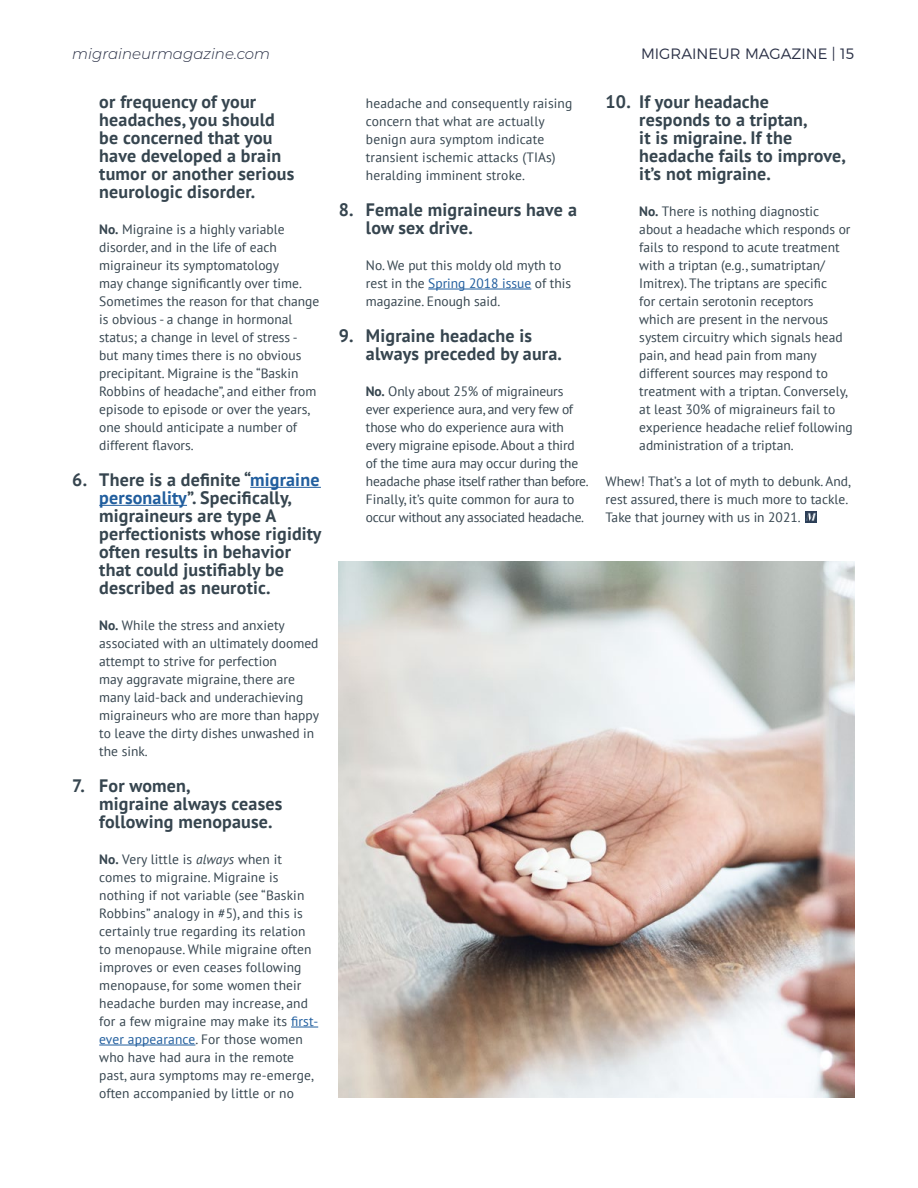
<style>
.page{position:relative;width:918px;height:1188px;background:#fff}
.page>*{position:absolute;margin:0;border:0;box-sizing:border-box;transform-origin:0 0}
.t1{font:700 18px/18px "PT Sans";letter-spacing:.01em;color:#36454f}
.t2{font:italic 300 15px "Montserrat";color:#292f45}
.t3{font:300 15px "Montserrat";color:#292f45}
.t4{font:13.5px/18px "PT Sans";color:#36454f}
.s1{font-weight:700}
.s2{color:#215e9e}
.s3{font-style:italic}
</style>
<div class="page">
<img style="left:339px;top:562px;width:515px;height:536px">
<hr style="left:250px;top:487px;width:71px;height:1px;background:#215e9e">
<hr style="left:99px;top:505px;width:88px;height:1px;background:#215e9e">
<svg style="left:291px;top:1027px;width:27px;height:1px"></svg>
<hr style="left:99px;top:1045px;width:96px;height:1px;background:#215e9e">
<hr style="left:428px;top:289px;width:103px;height:1px;background:#215e9e">
<svg style="left:806px;top:512px;width:10px;height:11px"></svg>
<p class="t2" style="left:72px;top:43px;width:199px">migraineurmagazine.com</p>
<p class="t3" style="left:641px;top:42px;width:215px">MIGRAINEUR MAGAZINE | 15</p>
<h1 class="t1" style="left:99px;top:92px;width:197px">or frequency of your headaches, you should be concerned that you have developed a brain tumor or another serious neurologic disorder.</h1>
<p class="t4" style="left:99px;top:220px;width:222px"><span class="s1">No.</span> Migraine is a highly variable disorder, and in the life of each migraineur its symptomatology<br>may change significantly over time.<br>Sometimes the reason for that change is obvious - a change in hormonal status; a change in level of stress - but many times there is no obvious precipitant. Migraine is the “Baskin Robbins of headache”, and either from episode to episode or over the years, one should anticipate a number of different flavors.</p>
<h1 class="t1" style="left:99px;top:470px;width:224px;text-indent:-27px">6. There is a definite “<span class="s2">migraine personality</span>”. Specifically, migraineurs are type A perfectionists whose rigidity often results in behavior that could justifiably be described as neurotic.</h1>
<p class="t4" style="left:99px;top:616px;width:221px"><span class="s1">No.</span> While the stress and anxiety associated with an ultimately doomed attempt to strive for perfection<br>may aggravate migraine, there are many laid-back and underachieving migraineurs who are more than happy to leave the dirty dishes unwashed in the sink.</p>
<h1 class="t1" style="left:99px;top:776px;width:185px;text-indent:-27px">7. For women,<br>migraine always ceases following menopause.</h1>
<p class="t4" style="left:99px;top:850px;width:220px"><span class="s1">No.</span> Very little is <span class="s3">always</span> when it comes to migraine. Migraine is nothing if not variable (see “Baskin Robbins” analogy in #5), and this is certainly true regarding its relation to menopause. While migraine often improves or even ceases following menopause, for some women their headache burden may increase, and for a few migraine may make its <span class="s2">first&shy;ever appearance</span>. For those women who have had aura in the remote past, aura symptoms may re-emerge, often accompanied by little or no</p>
<p class="t4" style="left:366px;top:94px;width:208px">headache and consequently raising concern that what are actually benign aura symptom indicate transient ischemic attacks (TIAs) heralding imminent stroke.</p>
<h1 class="t1" style="left:366px;top:200px;width:213px;text-indent:-27px">8. Female migraineurs have a low sex drive.</h1>
<p class="t4" style="left:366px;top:256px;width:207px">No. We put this moldy old myth to rest in the <span class="s2">Spring 2018 issue</span> of this magazine. Enough said.</p>
<h1 class="t1" style="left:366px;top:326px;width:198px;text-indent:-27px">9. Migraine headache is always preceded by aura.</h1>
<p class="t4" style="left:366px;top:382px;width:224px"><span class="s1">No.</span> Only about 25% of migraineurs ever experience aura, and very few of those who do experience aura with every migraine episode. About a third of the time aura may occur during the headache phase itself rather than before.<br>Finally, it’s quite common for aura to occur without any associated headache.</p>
<h1 class="t1" style="left:639px;top:92px;width:208px;text-indent:-34px">10. If your headache<br>responds to a triptan,<br>it is migraine. If the headache fails to improve, it’s not migraine.</h1>
<p class="t4" style="left:639px;top:202px;width:215px"><span class="s1">No.</span> There is nothing diagnostic about a headache which responds or fails to respond to acute treatment with a triptan (e.g., sumatriptan/ Imitrex). The triptans are specific<br>for certain serotonin receptors<br>which are present in the nervous system circuitry which signals head pain, and head pain from many different sources may respond to treatment with a triptan. Conversely, at least 30% of migraineurs fail to experience headache relief following administration of a triptan.</p>
<p class="t4" style="left:606px;top:472px;width:247px">Whew! That’s a lot of myth to debunk. And, rest assured, there is much more to tackle.<br>Take that journey with us in 2021.</p>
</div>
